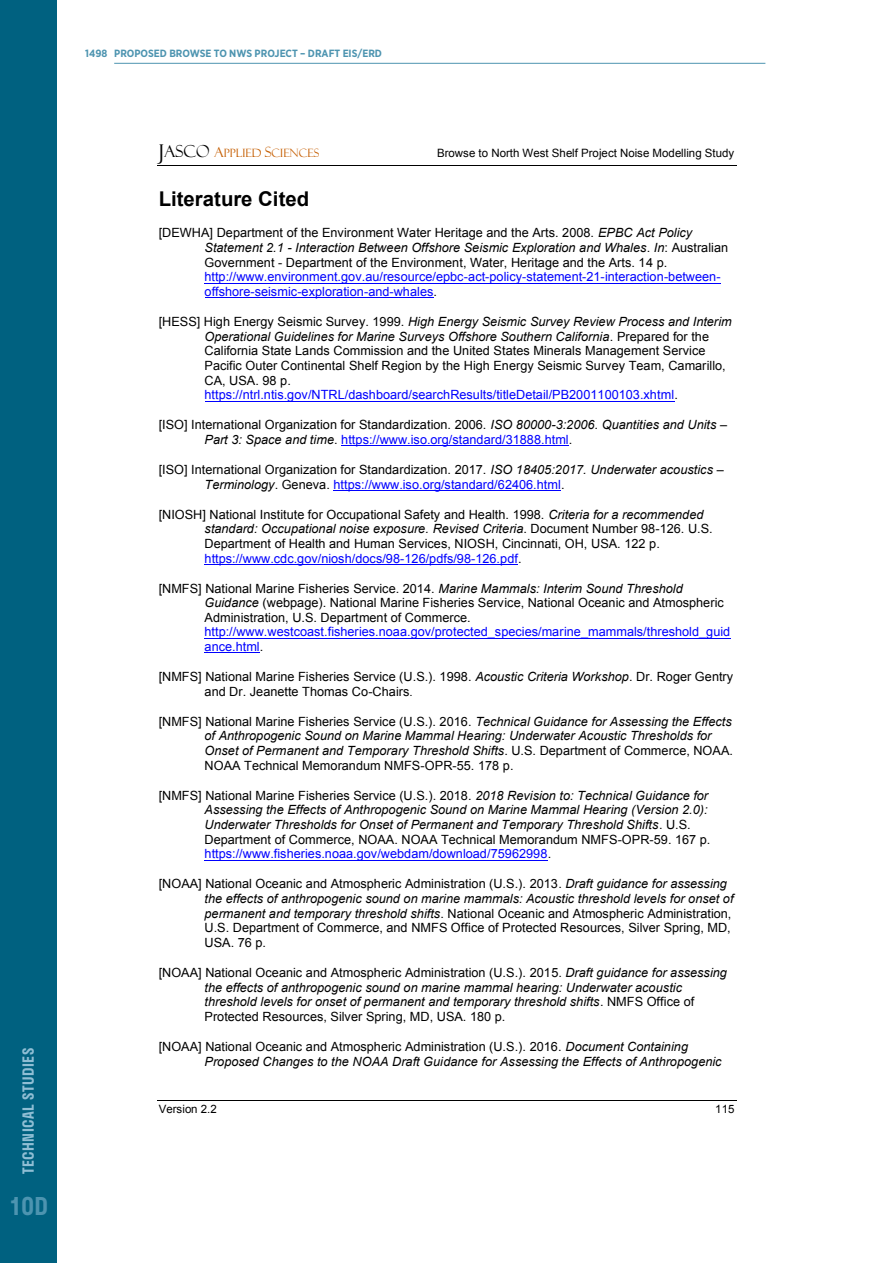
<style>
.page{position:relative;width:893px;height:1263px;background:#fff}
.page>*{position:absolute;margin:0;border:0;box-sizing:border-box;transform-origin:0 0}
.t1{font:600 24px "Stratos";color:#4d94b0}
.t2{font:700 20.4px "Arial";color:#000}
.t3{font:600 15px "Stratos";letter-spacing:.035em;color:#8fbed4}
.t4{font:12.75px/14.7px "Arial";color:#000}
.t5{font:italic 12.75px/14.7px "Arial";color:#000}
.t6{font:11.55px "Arial";color:#000}
.t7{font:11.55px "Felix Titling";letter-spacing:.005em;color:#c66005}
.t8{font:700 10.5px "Gotham Narrow";color:#4d94b0}
.s1{font-size:20.4px;color:#000}
.s2{font-size:16.5px;color:#000}
.s3{font-size:14.1px}
.s4{font-style:italic}
.s5{color:#00f}
.s6{font-size:11.55px}
.s7{font-style:normal}
.s8{font-style:normal;color:#00f}
</style>
<div class="page">
<div style="left:0;top:0;width:56px;height:1263px;background:#006180"></div>
<hr style="left:157px;top:165px;width:579px;height:1px;background:#000">
<hr style="left:157px;top:1100px;width:579px;height:1px;background:#000">
<hr style="left:205px;top:283px;width:516px;height:1px;background:#00f">
<hr style="left:205px;top:297px;width:229px;height:1px;background:#00f">
<hr style="left:205px;top:401px;width:470px;height:1px;background:#00f">
<hr style="left:341px;top:445px;width:228px;height:1px;background:#00f">
<hr style="left:333px;top:490px;width:228px;height:1px;background:#00f">
<hr style="left:205px;top:564px;width:313px;height:1px;background:#00f">
<hr style="left:205px;top:638px;width:526px;height:1px;background:#00f">
<hr style="left:205px;top:652px;width:55px;height:1px;background:#00f">
<hr style="left:205px;top:860px;width:343px;height:1px;background:#00f">
<hr style="left:114px;top:63px;width:651px;height:1px;background:#4d94b0">
<p class="t3" style="left:16px;top:1174px;width:128px;rotate:-90deg">Technical Studies</p>
<p class="t1" style="left:9px;top:1187px;width:41px">10D</p>
<p class="t8" style="left:85px;top:47px;width:298px">1498 PROPOSED BROWSE TO NWS PROJECT – DRAFT EIS/ERD</p>
<p class="t7" style="left:159px;top:146px;width:162px"><span class="s1">J</span><span class="s2">ASCO</span> <span class="s3">A</span>PPLIED <span class="s3">S</span>CIENCES</p>
<p class="t6" style="left:437px;top:145px;width:299px">Browse to North West Shelf Project Noise Modelling Study</p>
<p class="t2" style="left:159px;top:185px;width:152px">Literature Cited</p>
<p class="t4" style="left:205px;top:226px;width:525px;text-indent:-46px">[DEWHA] Department of the Environment Water Heritage and the Arts. 2008. <span class="s4">EPBC Act Policy Statement 2.1 - Interaction Between Offshore Seismic Exploration and Whales</span>. <span class="s4">In</span>: Australian Government - Department of the Environment, Water, Heritage and the Arts. 14 p. <span class="s5">http://www.environment.gov.au/resource/epbc-act-policy-statement-21-interaction-between&shy;offshore-seismic-exploration-and-whales</span>.</p>
<p class="t4" style="left:205px;top:314px;width:529px;text-indent:-46px">[HESS] High Energy Seismic Survey. 1999. <span class="s4">High Energy Seismic Survey Review Process and Interim Operational Guidelines for Marine Surveys Offshore Southern California</span>. Prepared for the California State Lands Commission and the United States Minerals Management Service Pacific Outer Continental Shelf Region by the High Energy Seismic Survey Team, Camarillo, CA, USA. 98 p. <span class="s5">https://ntrl.ntis.gov/NTRL/dashboard/searchResults/titleDetail/PB2001100103.xhtml</span>.</p>
<p class="t4" style="left:205px;top:417px;width:524px;text-indent:-46px">[ISO] International Organization for Standardization. 2006. <span class="s4">ISO 80000-3:2006. Quantities and Units –<br>Part 3: Space and time</span>. <span class="s5">https://www.iso.org/standard/31888.html</span>.</p>
<p class="t4" style="left:205px;top:462px;width:521px;text-indent:-46px">[ISO] International Organization for Standardization. 2017. <span class="s4">ISO 18405:2017. Underwater acoustics –<br>Terminology</span>. Geneva. <span class="s5">https://www.iso.org/standard/62406.html</span>.</p>
<p class="t4" style="left:205px;top:507px;width:510px;text-indent:-46px">[NIOSH] National Institute for Occupational Safety and Health. 1998. <span class="s4">Criteria for a recommended standard: Occupational noise exposure. Revised Criteria</span>. Document Number 98-126. U.S.<br>Department of Health and Human Services, NIOSH, Cincinnati, OH, USA. 122 p. <span class="s5">https://www.cdc.gov/niosh/docs/98-126/pdfs/98-126.pdf</span>.</p>
<p class="t4" style="left:205px;top:581px;width:527px;text-indent:-46px">[NMFS] National Marine Fisheries Service. 2014. <span class="s4">Marine Mammals: Interim Sound Threshold Guidance</span> (webpage). National Marine Fisheries Service, National Oceanic and Atmospheric Administration, U.S. Department of Commerce. <span class="s5">http://www.westcoast.fisheries.noaa.gov/protected_species/marine_mammals/threshold_guid ance.html</span>.</p>
<p class="t4" style="left:205px;top:669px;width:530px;text-indent:-46px">[NMFS] National Marine Fisheries Service (U.S.). 1998. <span class="s4">Acoustic Criteria Workshop</span>. Dr. Roger Gentry and Dr. Jeanette Thomas Co-Chairs<span class="s6">.</span></p>
<p class="t5" style="left:205px;top:714px;width:530px;text-indent:-46px"><span class="s7">[NMFS] National Marine Fisheries Service (U.S.). 2016.</span> Technical Guidance for Assessing the Effects of Anthropogenic Sound on Marine Mammal Hearing: Underwater Acoustic Thresholds for Onset of Permanent and Temporary Threshold Shifts<span class="s7">. U.S. Department of Commerce, NOAA.<br>NOAA Technical Memorandum NMFS-OPR-55. 178 p.</span></p>
<p class="t5" style="left:205px;top:788px;width:507px;text-indent:-46px"><span class="s7">[NMFS] National Marine Fisheries Service (U.S.). 2018.</span> 2018 Revision to: Technical Guidance for Assessing the Effects of Anthropogenic Sound on Marine Mammal Hearing (Version 2.0):<br>Underwater Thresholds for Onset of Permanent and Temporary Threshold Shifts<span class="s7">. U.S.<br>Department of Commerce, NOAA. NOAA Technical Memorandum NMFS-OPR-59. 167 p. </span><span class="s8">https://www.fisheries.noaa.gov/webdam/download/75962998</span><span class="s7">.</span></p>
<p class="t4" style="left:205px;top:877px;width:530px;text-indent:-46px">[NOAA] National Oceanic and Atmospheric Administration (U.S.). 2013. <span class="s4">Draft guidance for assessing the effects of anthropogenic sound on marine mammals: Acoustic threshold levels for onset of permanent and temporary threshold shifts</span>. National Oceanic and Atmospheric Administration, U.S. Department of Commerce, and NMFS Office of Protected Resources, Silver Spring, MD, USA. 76 p.</p>
<p class="t5" style="left:205px;top:965px;width:524px;text-indent:-46px"><span class="s7">[NOAA] National Oceanic and Atmospheric Administration (U.S.). 2015.</span> Draft guidance for assessing the effects of anthropogenic sound on marine mammal hearing: Underwater acoustic threshold levels for onset of permanent and temporary threshold shifts<span class="s7">. NMFS Office of Protected Resources, Silver Spring, MD, USA. 180 p.</span></p>
<p class="t5" style="left:205px;top:1039px;width:518px;text-indent:-46px"><span class="s7">[NOAA] National Oceanic and Atmospheric Administration (U.S.). 2016.</span> Document Containing<br>Proposed Changes to the NOAA Draft Guidance for Assessing the Effects of Anthropogenic</p>
<p class="t6" style="left:159px;top:1101px;width:60px">Version 2.2</p>
<p class="t6" style="left:715px;top:1101px;width:21px">115</p>
</div>
